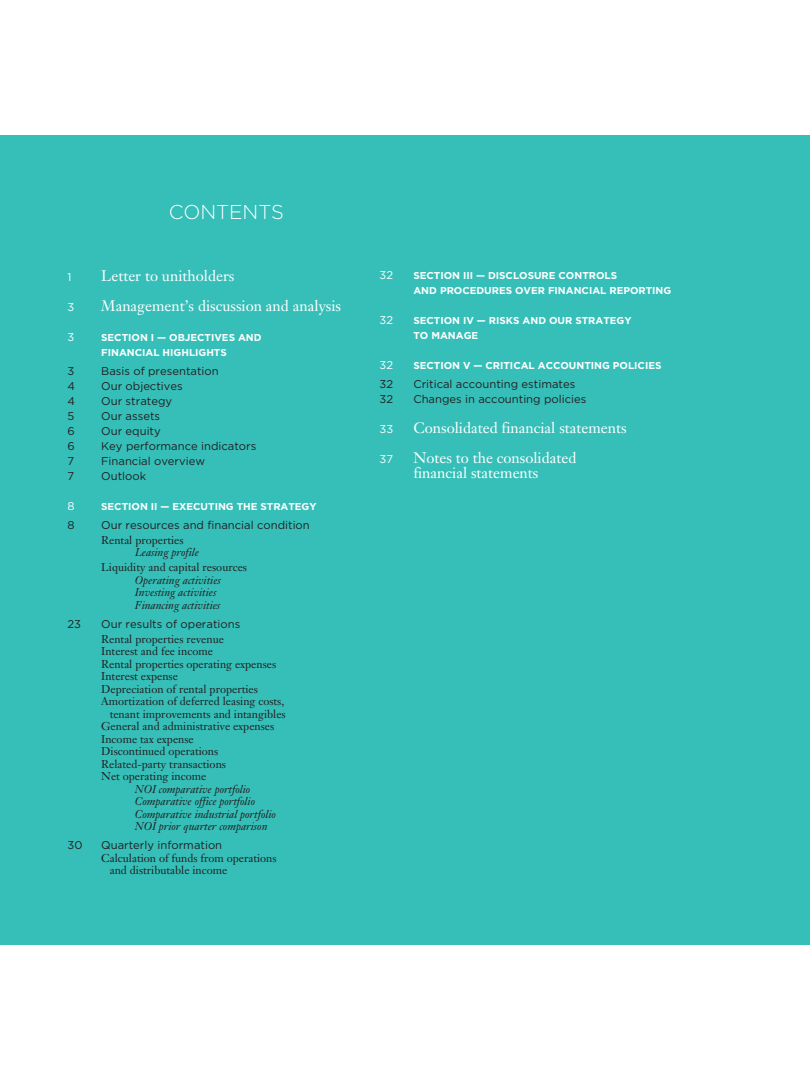
<style>
.page{position:relative;width:810px;height:1080px;background:#fff}
.page>*{position:absolute;margin:0;border:0;box-sizing:border-box;transform-origin:0 0}
.t1{font:300 20px "Gotham";color:#fff}
.t2{font:15px/15px "Janson Text";color:#fff}
.t3{font:11.25px/12.5px "Janson Text";color:#231f20}
.t4{font:11.25px "Gotham";color:#231f20}
.t5{font:italic 11.25px/12.5px "Janson Text";color:#231f20}
.t6{font:11.25px "Gotham";color:#fff}
.t7{font:700 10px/15px "Gotham";color:#fff}
</style>
<div class="page">
<div style="left:0;top:135px;width:810px;height:810px;background:#35bfb8"></div>
<h1 class="t1" style="left:169px;top:204px;width:117px">CONTENTS</h1>
<p class="t6" style="left:68px;top:274px;width:6px">1</p>
<h2 class="t2" style="left:101px;top:270px;width:135px">Letter to unitholders</h2>
<p class="t6" style="left:68px;top:304px;width:8px">3</p>
<h2 class="t2" style="left:101px;top:300px;width:241px">Management’s discussion and analysis</h2>
<p class="t6" style="left:68px;top:334px;width:8px">3</p>
<p class="t7" style="left:101px;top:331px;width:162px">SECTION I — OBJECTIVES AND<br>FINANCIAL HIGHLIGHTS</p>
<p class="t4" style="left:68px;top:367px;width:8px">3</p>
<p class="t4" style="left:101px;top:367px;width:119px">Basis of presentation</p>
<p class="t4" style="left:68px;top:382px;width:9px">4</p>
<p class="t4" style="left:101px;top:382px;width:83px">Our objectives</p>
<p class="t4" style="left:68px;top:397px;width:9px">4</p>
<p class="t4" style="left:101px;top:397px;width:72px">Our strategy</p>
<p class="t4" style="left:68px;top:412px;width:8px">5</p>
<p class="t4" style="left:101px;top:412px;width:60px">Our assets</p>
<p class="t4" style="left:68px;top:427px;width:9px">6</p>
<p class="t4" style="left:101px;top:427px;width:61px">Our equity</p>
<p class="t4" style="left:68px;top:442px;width:9px">6</p>
<p class="t4" style="left:101px;top:442px;width:157px">Key performance indicators</p>
<p class="t4" style="left:68px;top:457px;width:8px">7</p>
<p class="t4" style="left:101px;top:457px;width:105px">Financial overview</p>
<p class="t4" style="left:68px;top:472px;width:8px">7</p>
<p class="t4" style="left:101px;top:472px;width:46px">Outlook</p>
<p class="t6" style="left:68px;top:502px;width:9px">8</p>
<p class="t7" style="left:101px;top:500px;width:217px">SECTION II — EXECUTING THE STRATEGY</p>
<p class="t4" style="left:68px;top:521px;width:9px">8</p>
<p class="t4" style="left:101px;top:521px;width:210px">Our resources and financial condition</p>
<p class="t3" style="left:101px;top:535px;width:84px">Rental properties</p>
<p class="t5" style="left:135px;top:548px;width:66px">Leasing profile</p>
<p class="t3" style="left:101px;top:562px;width:147px">Liquidity and capital resources</p>
<p class="t5" style="left:135px;top:575px;width:87px">Operating activities<br>Investing activities<br>Financing activities</p>
<p class="t4" style="left:67px;top:620px;width:15px">23</p>
<p class="t4" style="left:101px;top:620px;width:141px">Our results of operations</p>
<p class="t3" style="left:101px;top:634px;width:124px">Rental properties revenue</p>
<p class="t3" style="left:101px;top:646px;width:113px">Interest and fee income</p>
<p class="t3" style="left:101px;top:659px;width:176px">Rental properties operating expenses</p>
<p class="t3" style="left:101px;top:671px;width:78px">Interest expense</p>
<p class="t3" style="left:101px;top:684px;width:158px">Depreciation of rental properties</p>
<p class="t3" style="left:101px;top:696px;width:185px">Amortization of deferred leasing costs,</p>
<p class="t3" style="left:110px;top:709px;width:177px">tenant improvements and intangibles</p>
<p class="t3" style="left:101px;top:721px;width:175px">General and administrative expenses</p>
<p class="t3" style="left:101px;top:734px;width:94px">Income tax expense</p>
<p class="t3" style="left:101px;top:746px;width:119px">Discontinued operations</p>
<p class="t3" style="left:101px;top:759px;width:126px">Related-party transactions</p>
<p class="t3" style="left:101px;top:771px;width:107px">Net operating income</p>
<p class="t5" style="left:135px;top:784px;width:142px">NOI comparative portfolio<br>Comparative office portfolio<br>Comparative industrial portfolio<br>NOI prior quarter comparison</p>
<p class="t4" style="left:67px;top:841px;width:16px">30</p>
<p class="t4" style="left:101px;top:841px;width:122px">Quarterly information</p>
<p class="t3" style="left:110px;top:853px;width:169px;text-indent:-8px">Calculation of funds from operations and distributable income</p>
<p class="t6" style="left:380px;top:271px;width:15px">32</p>
<p class="t7" style="left:413px;top:269px;width:259px">SECTION III — DISCLOSURE CONTROLS<br>AND PROCEDURES OVER FINANCIAL REPORTING</p>
<p class="t6" style="left:380px;top:316px;width:15px">32</p>
<p class="t7" style="left:413px;top:314px;width:220px">SECTION IV — RISKS AND OUR STRATEGY<br>TO MANAGE</p>
<p class="t6" style="left:380px;top:361px;width:15px">32</p>
<p class="t7" style="left:413px;top:359px;width:250px">SECTION V — CRITICAL ACCOUNTING POLICIES</p>
<p class="t4" style="left:380px;top:380px;width:15px">32</p>
<p class="t4" style="left:413px;top:380px;width:164px">Critical accounting estimates</p>
<p class="t4" style="left:380px;top:395px;width:15px">32</p>
<p class="t4" style="left:413px;top:395px;width:174px">Changes in accounting policies</p>
<p class="t6" style="left:380px;top:425px;width:15px">33</p>
<h2 class="t2" style="left:413px;top:422px;width:215px">Consolidated financial statements</h2>
<p class="t6" style="left:380px;top:455px;width:15px">37</p>
<h2 class="t2" style="left:413px;top:452px;width:165px">Notes to the consolidated financial statements</h2>
</div>
